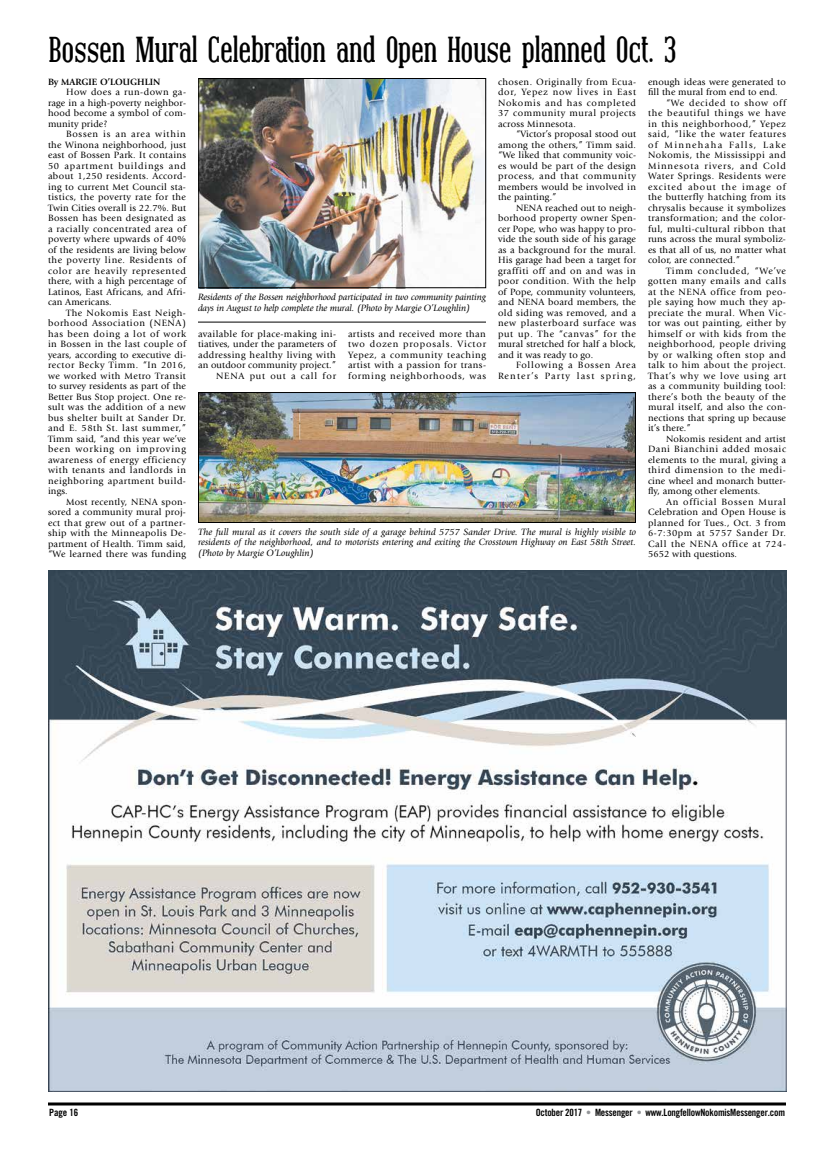
<style>
.page{position:relative;width:828px;height:1152px;background:#fff}
.page>*{position:absolute;margin:0;border:0;box-sizing:border-box;transform-origin:0 0}
.t1{font:700 36px "Covington Cond";letter-spacing:-.03em;color:#000}
.t2{font:10px "Trade Gothic LT Std Bd Cn 20";letter-spacing:-.02em;color:#000}
.t3{font:9.5px/10.5px "Giovanni Std";letter-spacing:.045em;color:#000;text-align:justify}
.t4{font:italic 9.5px/10.5px "Giovanni Std";letter-spacing:-.01em;color:#000}
.t5{font:9.5px "Giovanni Std";letter-spacing:.015em;color:#000}
.t6{font:9.5px "Giovanni Std";letter-spacing:.075em;color:#000}
.t7{font:9.5px "Giovanni Std";letter-spacing:.025em;color:#000}
.t8{font:9.5px "Giovanni Std";letter-spacing:.02em;color:#000}
.t9{font:9.5px "Giovanni Std";letter-spacing:.065em;color:#000}
.t10{font:9.5px/10.5px "Giovanni Std";letter-spacing:.09em;color:#000;text-align:right}
.t11{font:9.5px "Giovanni Std";letter-spacing:.07em;color:#000}
.t12{font:9.5px "Giovanni Std";letter-spacing:.095em;color:#000}
.t13{font:9.5px "Giovanni Std";letter-spacing:.1em;color:#000}
.t14{font:9.5px "Giovanni Std";letter-spacing:.135em;color:#000}
.t15{font:700 9.5px "Giovanni Std";color:#000}
.s1{color:#939598}
</style>
<div class="page">
<svg style="left:48px;top:1102px;width:738px;height:4px;background:#3f3f3f"></svg>
<img style="left:48px;top:570px;width:738px;height:522px">
<img style="left:200px;top:80px;width:284px;height:206px">
<div style="left:198px;top:78px;width:288px;height:210px;border:1px solid #000"></div>
<img style="left:200px;top:394px;width:434px;height:127px">
<div style="left:198px;top:392px;width:438px;height:131px;border:1px solid #000"></div>
<hr style="left:198px;top:322px;width:288px;height:1px;background:#000">
<h1 class="t1" style="left:48px;top:32px;width:630px">Bossen Mural Celebration and Open House planned Oct. 3</h1>
<p class="t15" style="left:48px;top:76px;width:114px">By MARGIE O’LOUGHLIN</p>
<p class="t3" style="left:48px;top:87px;width:140px;text-indent:18px">How does a run-down ga&shy;rage in a high-poverty neighbor&shy;hood become a symbol of com&shy;munity pride?</p>
<p class="t3" style="left:48px;top:129px;width:140px;text-indent:18px">Bossen is an area within the Winona neighborhood, just east of Bossen Park. It contains 50 apartment buildings and about 1,250 residents. Accord&shy;ing to current Met Council sta&shy;tistics, the poverty rate for the Twin Cities overall is 22.7%. But Bossen has been designated as a racially concentrated area of poverty where upwards of 40% of the residents are living below the poverty line. Residents of color are heavily represented there, with a high percentage of Latinos, East Africans, and Afri&shy;can Americans.</p>
<p class="t3" style="left:48px;top:308px;width:140px;text-indent:18px">The Nokomis East Neigh&shy;borhood Association (NENA) has been doing a lot of work in Bossen in the last couple of years, according to executive di&shy;rector Becky Timm. “In 2016, we worked with Metro Transit to survey residents as part of the Better Bus Stop project. One re&shy;sult was the addition of a new bus shelter built at Sander Dr. and E. 58th St. last summer,” Timm said, “and this year we’ve been working on improving awareness of energy efficiency with tenants and landlords in neighboring apartment build&shy;ings.</p>
<p class="t3" style="left:48px;top:497px;width:140px;text-indent:18px">Most recently, NENA spon&shy;sored a community mural proj&shy;ect that grew out of a partner&shy;ship with the Minneapolis De&shy;partment of Health. Timm said, “We learned there was funding</p>
<p class="t3" style="left:498px;top:77px;width:140px">chosen. Originally from Ecua&shy;dor, Yepez now lives in East Nokomis and has completed 37 community mural projects across Minnesota.</p>
<p class="t3" style="left:498px;top:129px;width:140px;text-indent:18px">“Victor’s proposal stood out among the others,” Timm said. “We liked that community voic&shy;es would be part of the design process, and that community members would be involved in the painting.”</p>
<p class="t3" style="left:498px;top:203px;width:140px;text-indent:18px">NENA reached out to neigh&shy;borhood property owner Spen&shy;cer Pope, who was happy to pro&shy;vide the south side of his garage as a background for the mural.<br>His garage had been a target for graffiti off and on and was in poor condition. With the help of Pope, community volunteers, and NENA board members, the old siding was removed, and a new plasterboard surface was put up. The “canvas” for the mural stretched for half a block, and it was ready to go.</p>
<p class="t10" style="left:498px;top:360px;width:140px">Following a Bossen Area<br>Renter’s Party last spring,</p>
<p class="t7" style="left:648px;top:76px;width:139px">enough ideas were generated to</p>
<p class="t5" style="left:648px;top:87px;width:131px">fill the mural from end to end.</p>
<p class="t6" style="left:666px;top:97px;width:122px">“We decided to show off</p>
<p class="t6" style="left:648px;top:108px;width:139px">the beautiful things we have</p>
<p class="t3" style="left:648px;top:119px;width:139px">in this neighborhood,” Yepez</p>
<p class="t11" style="left:648px;top:129px;width:140px">said, “like the water features</p>
<p class="t14" style="left:648px;top:139px;width:139px">of Minnehaha Falls, Lake</p>
<p class="t3" style="left:648px;top:150px;width:139px">Nokomis, the Mississippi and</p>
<p class="t12" style="left:648px;top:160px;width:140px">Minnesota rivers, and Cold</p>
<p class="t3" style="left:648px;top:171px;width:139px">Water Springs. Residents were</p>
<p class="t13" style="left:648px;top:181px;width:139px">excited about the image of</p>
<p class="t3" style="left:648px;top:192px;width:139px">the butterfly hatching from its</p>
<p class="t3" style="left:648px;top:203px;width:139px">chrysalis because it symbolizes</p>
<p class="t3" style="left:648px;top:213px;width:139px">transformation; and the color-</p>
<p class="t3" style="left:648px;top:223px;width:139px">ful, multi-cultural ribbon that</p>
<p class="t5" style="left:648px;top:234px;width:139px">runs across the mural symboliz-</p>
<p class="t5" style="left:648px;top:244px;width:139px">es that all of us, no matter what</p>
<p class="t5" style="left:648px;top:255px;width:94px">color, are connected.”</p>
<p class="t6" style="left:666px;top:265px;width:122px">Timm concluded, “We’ve</p>
<p class="t3" style="left:648px;top:276px;width:140px">gotten many emails and calls</p>
<p class="t3" style="left:648px;top:286px;width:140px">at the NENA office from peo-</p>
<p class="t3" style="left:648px;top:297px;width:139px">ple saying how much they ap-</p>
<p class="t3" style="left:648px;top:307px;width:140px">preciate the mural. When Vic-</p>
<p class="t3" style="left:648px;top:318px;width:139px">tor was out painting, either by</p>
<p class="t3" style="left:648px;top:328px;width:139px">himself or with kids from the</p>
<p class="t3" style="left:648px;top:339px;width:139px">neighborhood, people driving</p>
<p class="t9" style="left:648px;top:349px;width:140px">by or walking often stop and</p>
<p class="t3" style="left:648px;top:360px;width:140px">talk to him about the project.</p>
<p class="t6" style="left:648px;top:370px;width:140px">That’s why we love using art</p>
<p class="t3" style="left:648px;top:381px;width:140px">as a community building tool:</p>
<p class="t3" style="left:648px;top:391px;width:140px">there’s both the beauty of the</p>
<p class="t3" style="left:648px;top:402px;width:140px">mural itself, and also the con-</p>
<p class="t8" style="left:648px;top:412px;width:140px">nections that spring up because</p>
<p class="t3" style="left:648px;top:423px;width:44px">it’s there.”</p>
<p class="t5" style="left:666px;top:433px;width:121px">Nokomis resident and artist</p>
<p class="t3" style="left:648px;top:444px;width:140px">Dani Bianchini added mosaic</p>
<p class="t7" style="left:648px;top:454px;width:139px">elements to the mural, giving a</p>
<p class="t3" style="left:648px;top:465px;width:139px">third dimension to the medi-</p>
<p class="t5" style="left:648px;top:475px;width:139px">cine wheel and monarch butter-</p>
<p class="t5" style="left:648px;top:486px;width:114px">fly, among other elements.</p>
<p class="t6" style="left:666px;top:496px;width:122px">An official Bossen Mural</p>
<p class="t8" style="left:648px;top:507px;width:139px">Celebration and Open House is</p>
<p class="t3" style="left:648px;top:517px;width:140px">planned for Tues., Oct. 3 from</p>
<p class="t3" style="left:648px;top:528px;width:139px">6-7:30pm at 5757 Sander Dr.</p>
<p class="t9" style="left:648px;top:538px;width:140px">Call the NENA office at 724-</p>
<p class="t5" style="left:648px;top:549px;width:91px">5652 with questions.</p>
<p class="t4" style="left:198px;top:292px;width:289px">Residents of the Bossen neighborhood participated in two community painting days in August to help complete the mural. (Photo by Margie O’Loughlin)</p>
<p class="t3" style="left:198px;top:329px;width:140px;text-align:right">available for place-making ini&shy;tiatives, under the parameters of addressing healthy living with an outdoor community project.”<br>NENA put out a call for</p>
<p class="t3" style="left:348px;top:329px;width:140px">artists and received more than two dozen proposals. Victor Yepez, a community teaching artist with a passion for trans&shy;forming neighborhoods, was</p>
<p class="t4" style="left:198px;top:527px;width:440px;text-align:justify">The full mural as it covers the south side of a garage behind 5757 Sander Drive. The mural is highly visible to residents of the neighborhood, and to motorists entering and exiting the Crosstown Highway on East 58th Street. (Photo by Margie O’Loughlin)</p>
<p class="t2" style="left:49px;top:1107px;width:31px">Page 16</p>
<p class="t2" style="left:536px;top:1107px;width:251px">October 2017 <span class="s1">•</span> Messenger <span class="s1">•</span> www.LongfellowNokomisMessenger.com</p>
</div>
